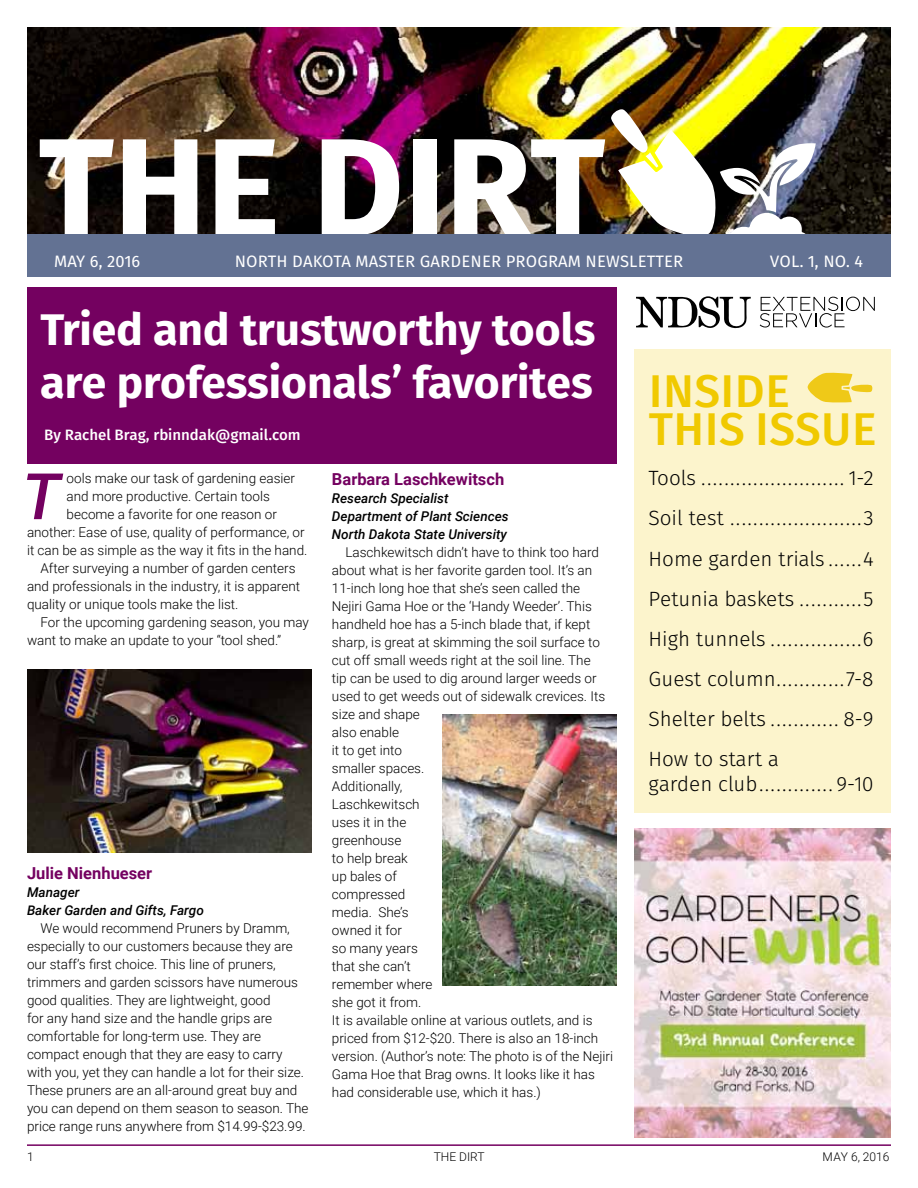
<style>
.page{position:relative;width:918px;height:1188px;background:#fff}
.page>*{position:absolute;margin:0;border:0;box-sizing:border-box;transform-origin:0 0}
.t1{font:700 139.2px "Fira Sans OT";color:#fff}
.t2{font:italic 500 64.2px "Roboto";color:#740160}
.t3{font:45.9px/38.1px "Fira Sans OT Medium";letter-spacing:.01em;color:#f0c900}
.t4{font:700 44.25px/53.1px "Fira Sans OT";color:#fff}
.t5{font:20.7px/40.2px "Fira Sans OT Light";color:#000;text-align:justify}
.t6{font:16.5px "Fira Sans OT";letter-spacing:.01em;color:#fff}
.t7{font:700 16.5px "Roboto";color:#740160}
.t8{font:15px "Fira Sans OT Medium";color:#fff}
.t9{font:300 13.5px/18px "Roboto";color:#000}
.t10{font:italic 500 13.5px/18px "Roboto";color:#000}
.t11{font:300 12px "Roboto";color:#000}
</style>
<div class="page">
<hr style="left:27px;top:1144px;width:864px;height:2px;background:#740160">
<img style="left:27px;top:27px;width:864px;height:207px">
<img style="left:611px;top:109px;width:205px;height:125px">
<div style="left:27px;top:234px;width:864px;height:42px;background:#637293"></div>
<div style="left:27px;top:287px;width:590px;height:176px;background:#740160"></div>
<div style="left:634px;top:350px;width:257px;height:463px;background:#fcf4cc"></div>
<svg style="left:807px;top:372px;width:66px;height:31px"></svg>
<svg style="left:636px;top:296px;width:115px;height:33px"></svg>
<svg style="left:760px;top:297px;width:115px;height:31px"></svg>
<img style="left:27px;top:670px;width:284px;height:183px">
<img style="left:442px;top:714px;width:174px;height:271px">
<img style="left:634px;top:829px;width:257px;height:308px">
<h1 class="t1" style="left:39px;top:90px;width:568px">THE DIRT</h1>
<p class="t6" style="left:54px;top:250px;width:88px">MAY 6, 2016</p>
<p class="t6" style="left:235px;top:250px;width:450px">NORTH DAKOTA MASTER GARD EN ER PROGRAM NEWSLETTER</p>
<p class="t6" style="left:770px;top:250px;width:95px">VOL. 1, NO. 4</p>
<h3 class="t4" style="left:40px;top:306px;width:557px">Tried and trustworthy tools are professionals’ favorites</h3>
<p class="t8" style="left:44px;top:424px;width:258px">By Rachel Brag, rbinndak@gmail.com</p>
<h3 class="t3" style="left:649px;top:375px;width:229px">Insi de this issue</h3>
<p class="t5" style="left:649px;top:459px;width:226px">Tools ......................... 1-2<br>Soil test .......................3<br>Home garden trials ......4<br>Petunia baskets ...........5<br>High tunnels ................6<br>Guest column............7-8<br>Shelter belts ............ 8-9<br>How to start a</p>
<h3 class="t5" style="left:649px;top:765px;width:226px">garden club............. 9-10</h3>
<h2 class="t2" style="left:22px;top:451px;width:40px">T</h2>
<p class="t9" style="left:67px;top:469px;width:230px">ools make our task of gardening easier</p>
<p class="t7" style="left:332px;top:468px;width:174px">Barbara Laschkewitsch</p>
<p class="t10" style="left:332px;top:489px;width:178px">Research Specialist<br>Department of Plant Sciences<br>North Dakota State University</p>
<p class="t9" style="left:332px;top:543px;width:283px;text-indent:14px">Laschkewitsch didn’t have to think too hard about what is her favorite garden tool. It’s an<br>11-inch long hoe that she’s seen called the<br>Nejiri Gama Hoe or the ‘Handy Weeder’. This handheld hoe has a 5-inch blade that, if kept sharp, is great at skimming the soil surface to cut off small weeds right at the soil line. The<br>tip can be used to dig around larger weeds or used to get weeds out of sidewalk crevices. Its size and shape<br>also enable<br>it to get into<br>smaller spaces.<br>Additionally,<br>Laschkewitsch<br>uses it in the<br>greenhouse<br>to help break<br>up bales of<br>compressed<br>media. She’s<br>owned it for<br>so many years<br>that she can’t<br>remember where<br>she got it from.<br>It is available online at various outlets, and is priced from $12-$20. There is also an 18-inch version. (Author’s note: The photo is of the Nejiri<br>Gama Hoe that Brag owns. It looks like it has had considerable use, which it has.)</p>
<p class="t9" style="left:67px;top:487px;width:205px">and more productive. Certain tools</p>
<p class="t9" style="left:67px;top:505px;width:212px">become a favorite for one reason or</p>
<p class="t9" style="left:27px;top:523px;width:279px">another: Ease of use, quality of performance, or</p>
<p class="t9" style="left:27px;top:541px;width:282px">it can be as simple as the way it fits in the hand.</p>
<p class="t9" style="left:41px;top:559px;width:257px">After surveying a number of garden centers</p>
<p class="t9" style="left:27px;top:577px;width:275px">and professionals in the industry, it is apparent</p>
<p class="t9" style="left:27px;top:595px;width:213px">quality or unique tools make the list.</p>
<p class="t9" style="left:41px;top:613px;width:270px">For the upcoming gardening season, you may</p>
<p class="t9" style="left:27px;top:631px;width:256px">want to make an update to your “tool shed.”</p>
<p class="t7" style="left:27px;top:862px;width:127px">Julie Nienhueser</p>
<p class="t10" style="left:27px;top:883px;width:178px">Manager<br>Baker Garden and Gifts, Fargo</p>
<p class="t9" style="left:27px;top:919px;width:283px;text-indent:14px">We would recommend Pruners by Dramm, especially to our customers because they are our staff’s first choice. This line of pruners, trimmers and garden scissors have numerous good qualities. They are lightweight, good<br>for any hand size and the handle grips are comfortable for long-term use. They are compact enough that they are easy to carry with you, yet they can handle a lot for their size.<br>These pruners are an all-around great buy and you can depend on them season to season. The price range runs anywhere from $14.99-$23.99.</p>
<p class="t11" style="left:27px;top:1149px;width:8px">1</p>
<p class="t11" style="left:434px;top:1149px;width:52px">THE DIRT</p>
<p class="t11" style="left:822px;top:1149px;width:69px">May 6, 2016</p>
</div>
